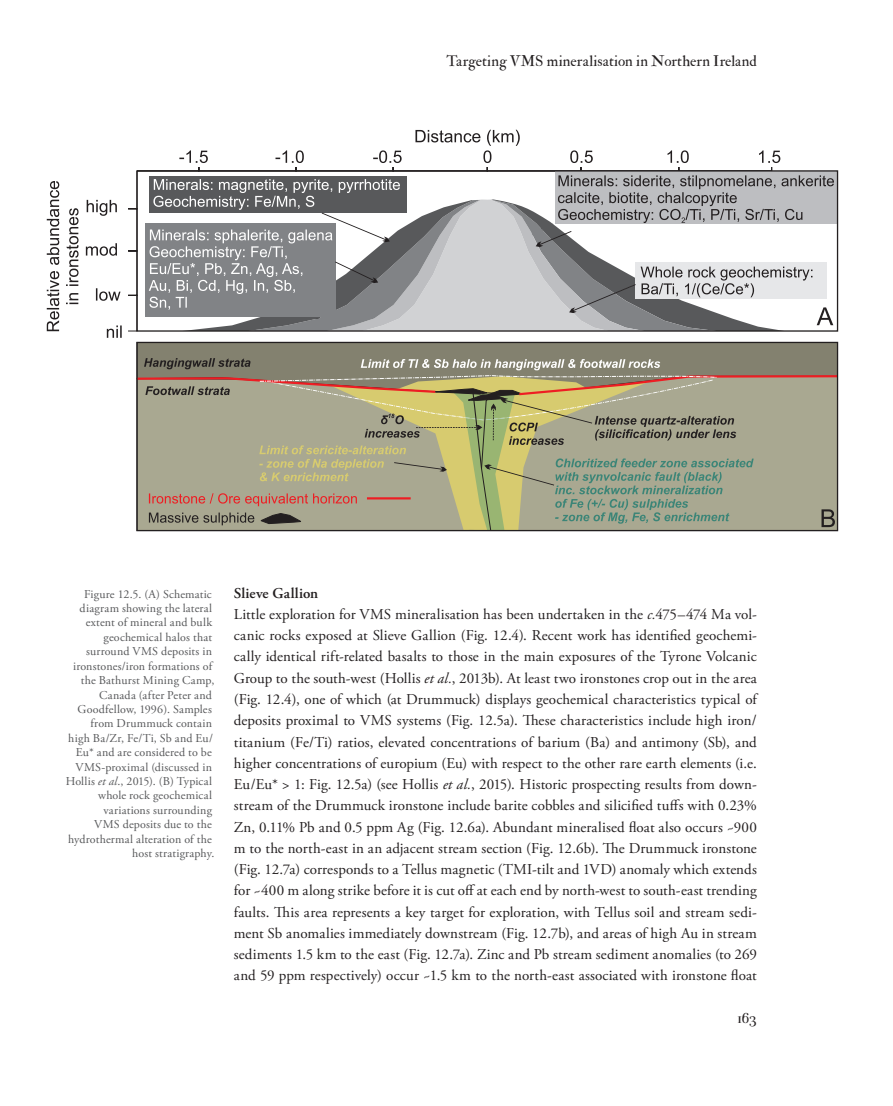
<style>
.page{position:relative;width:893px;height:1106px;background:#fff}
.page>*{position:absolute;margin:0;border:0;box-sizing:border-box;transform-origin:0 0}
.t1{font:15px/21.3px "Adobe Garamond Pro";color:#231f20}
.t2{font:15px "IM FELL Double Pica Roman";letter-spacing:.01em;color:#231f20}
.t3{font:15px "Parma Petit";color:#231f20}
.t4{font:12px/14.4px "Adobe Garamond Pro";letter-spacing:.015em;color:#57585a;text-align:right}
.s1{font-style:italic}
.s2{font-weight:600}
</style>
<div class="page">
<div style="left:138px;top:344px;width:698px;height:14px;background:#83816f"></div>
<svg style="left:47px;top:181px;width:32px;height:150px"></svg>
<svg style="left:86px;top:130px;width:748px;height:208px"></svg>
<div style="left:136px;top:170px;width:702px;height:162px;border:1px solid #231f20"></div>
<svg style="left:136px;top:358px;width:703px;height:173px;background:#a39f82"></svg>
<p class="t2" style="left:446px;top:52px;width:312px">Targeting VMS mineralisation in Northern Ireland</p>
<p class="t4" style="left:66px;top:587px;width:150px">Figure 12.5. (A) Schematic diagram showing the lateral extent of mineral and bulk geochemical halos that surround VMS deposits in ironstones/iron formations of the Bathurst Mining Camp,<br>Canada (after Peter and<br>Goodfellow, 1996). Samples from Drummuck contain<br>high Ba/Zr, Fe/Ti, Sb and Eu/<br>Eu* and are considered to be<br>VMS-proximal (discussed in<br>Hollis <span class="s1">et al</span>., 2015). (B) Typical whole rock geochemical variations surrounding<br>VMS deposits due to the hydrothermal alteration of the host stratigraphy.</p>
<p class="t1" style="left:234px;top:583px;width:526px"><span class="s2">Slieve Gallion<br></span>Little exploration for VMS mineralisation has been undertaken in the <span class="s1">c.</span>475–474 Ma vol&shy;canic rocks exposed at Slieve Gallion (Fig. 12.4). Recent work has identified geochemi&shy;cally identical rift-related basalts to those in the main exposures of the Tyrone Volcanic Group to the south-west (Hollis <span class="s1">et al.</span>, 2013b). At least two ironstones crop out in the area (Fig. 12.4), one of which (at Drummuck) displays geochemical characteristics typical of deposits proximal to VMS systems (Fig. 12.5a). These characteristics include high iron/ titanium (Fe/Ti) ratios, elevated concentrations of barium (Ba) and antimony (Sb), and higher concentrations of europium (Eu) with respect to the other rare earth elements (i.e.<br>Eu/Eu* &gt; 1: Fig. 12.5a) (see Hollis <span class="s1">et al.</span>, 2015). Historic prospecting results from down&shy;stream of the Drummuck ironstone include barite cobbles and silicified tuffs with 0.23% Zn, 0.11% Pb and 0.5 ppm Ag (Fig. 12.6a). Abundant mineralised float also occurs ~900 m to the north-east in an adjacent stream section (Fig. 12.6b). The Drummuck ironstone (Fig. 12.7a) corresponds to a Tellus magnetic (TMI-tilt and 1VD) anomaly which extends for ~400 m along strike before it is cut off at each end by north-west to south-east trending faults. This area represents a key target for exploration, with Tellus soil and stream sedi&shy;ment Sb anomalies immediately downstream (Fig. 12.7b), and areas of high Au in stream sediments 1.5 km to the east (Fig. 12.7a). Zinc and Pb stream sediment anomalies (to 269 and 59 ppm respectively) occur ~1.5 km to the north-east associated with ironstone float</p>
<p class="t3" style="left:737px;top:1010px;width:21px">163</p>
</div>
